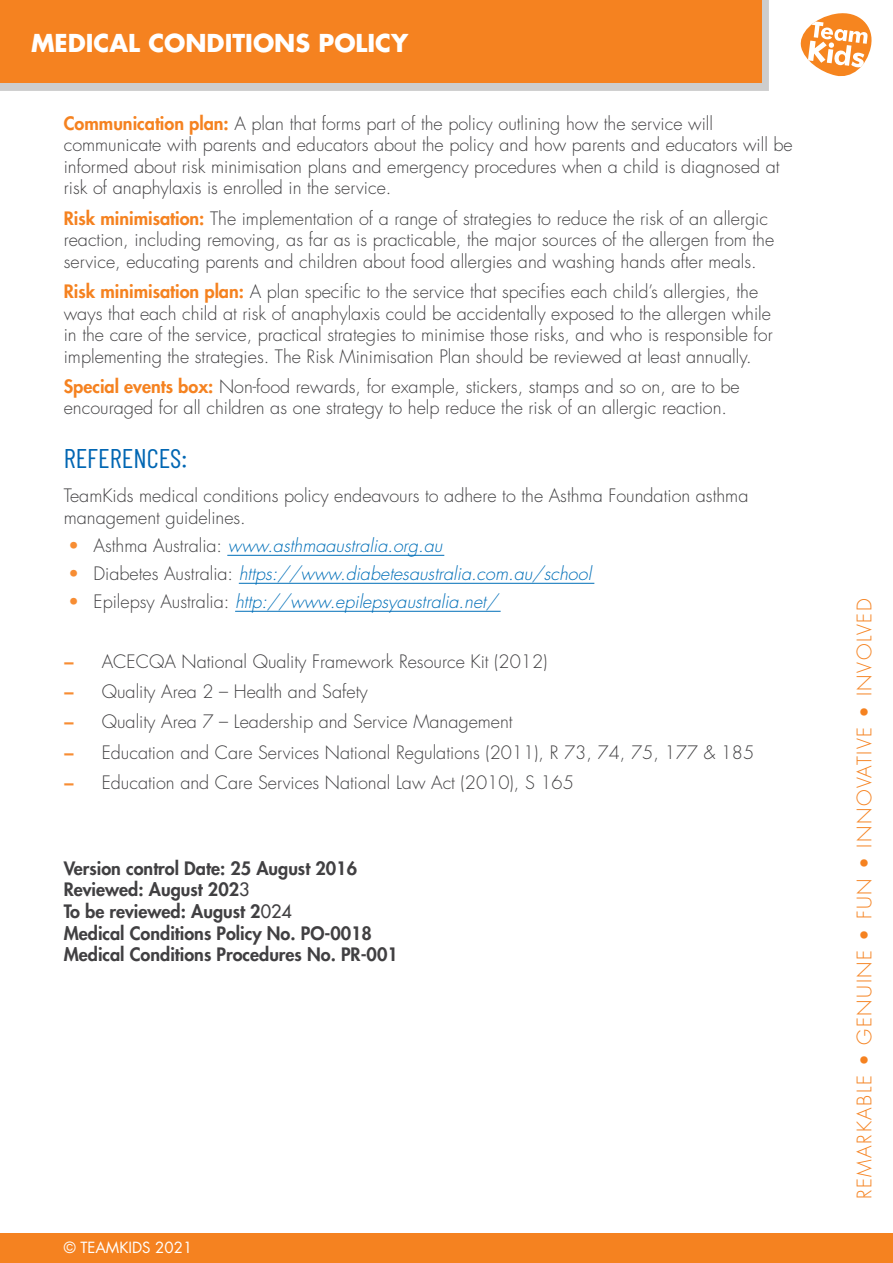
<style>
.page{position:relative;width:893px;height:1263px;background:#fff}
.page>*{position:absolute;margin:0;border:0;box-sizing:border-box;transform-origin:0 0}
.t1{font:27px "Barlow Condensed";color:#0066b3}
.t2{font:700 24px "Futura Std";color:#fff}
.t3{font:300 19.5px "Futura Std";letter-spacing:.08em;color:#f58220}
.t4{font:300 18px/21.6px "Futura Std";color:#414042}
.t5{font:italic 300 18px "Futura Std";color:#006fb8}
.t6{font:800 18px/21.6px "Futura Std";color:#414042}
.t7{font:800 18px "Futura Std";color:#f78d33}
.t8{font:15px "Futura Std";color:#fff}
.s1{font-weight:800;color:#f58220}
.s2{font-style:normal;color:#f78d33}
.s3{font-style:normal;color:#414042}
.s4{font-weight:500}
</style>
<div class="page">
<div style="left:0;top:0;width:769px;height:90px;background:#cdcdcd"></div>
<div style="left:0;top:0;width:761px;height:83px;background:#f58220"></div>
<svg style="left:801px;top:13px;width:70px;height:63px"></svg>
<div style="left:0;top:1233px;width:893px;height:30px;background:#f58220"></div>
<hr style="left:228px;top:555px;width:216px;height:1px;background:#006fb8">
<hr style="left:239px;top:583px;width:355px;height:1px;background:#006fb8">
<hr style="left:236px;top:611px;width:264px;height:1px;background:#006fb8">
<h2 class="t2" style="left:31px;top:29px;width:379px">MEDICAL CONDITIONS POLICY</h2>
<p class="t4" style="left:64px;top:114px;width:730px"><span class="s1">Communication plan:</span> A plan that forms part of the policy outlining how the service will communicate with parents and educators about the policy and how parents and educators will be informed about risk minimisation plans and emergency procedures when a child is diagnosed at risk of anaphylaxis is enrolled in the service.</p>
<p class="t4" style="left:64px;top:209px;width:712px"><span class="s1">Risk minimisation:</span> The implementation of a range of strategies to reduce the risk of an allergic reaction, including removing, as far as is practicable, the major sources of the allergen from the service, educating parents and children about food allergies and washing hands after meals.</p>
<p class="t4" style="left:64px;top:282px;width:710px"><span class="s1">Risk minimisation plan:</span> A plan specific to the service that specifies each child’s allergies, the ways that each child at risk of anaphylaxis could be accidentally exposed to the allergen while in the care of the service, practical strategies to minimise those risks, and who is responsible for implementing the strategies. The Risk Minimisation Plan should be reviewed at least annually.</p>
<p class="t4" style="left:64px;top:377px;width:677px"><span class="s1">Special events box:</span> Non-food rewards, for example, stickers, stamps and so on, are to be encouraged for all children as one strategy to help reduce the risk of an allergic reaction.</p>
<h1 class="t1" style="left:64px;top:443px;width:125px">REFERENCES:</h1>
<p class="t4" style="left:64px;top:486px;width:686px">TeamKids medical conditions policy endeavours to adhere to the Asthma Foundation asthma management guidelines.</p>
<p class="t5" style="left:68px;top:537px;width:379px"><span class="s2">•</span> <span class="s3">Asth m a Au stra l i a :</span> www.asthmaaustralia.org.au</p>
<p class="t5" style="left:68px;top:565px;width:528px"><span class="s2">•</span> <span class="s3">D i a b e te s A u s t ra l i a :</span> https://www.diabetesaustralia.com.au/school</p>
<p class="t5" style="left:68px;top:593px;width:434px"><span class="s2">•</span> <span class="s3">E p i l e p sy A u s t ra l i a :</span> http://www.epilepsyaustralia.net/</p>
<p class="t7" style="left:64px;top:653px;width:12px">−</p>
<p class="t4" style="left:102px;top:652px;width:447px">ACECQA National Quality Framework Resource Kit (2012)</p>
<p class="t7" style="left:64px;top:683px;width:12px">−</p>
<p class="t4" style="left:102px;top:682px;width:267px">Quality Area 2 – Health and Safety</p>
<p class="t7" style="left:64px;top:713px;width:12px">−</p>
<p class="t4" style="left:102px;top:712px;width:412px">Quality Area 7 – Leadership and Service Management</p>
<p class="t7" style="left:64px;top:743px;width:12px">−</p>
<p class="t4" style="left:102px;top:743px;width:654px">Education and Care Services National Regulations (2011), R 73, 74, 75, 177 &amp; 185</p>
<p class="t7" style="left:64px;top:773px;width:12px">−</p>
<p class="t4" style="left:102px;top:773px;width:474px">Education and Care Services National Law Act (2010), S 165</p>
<p class="t6" style="left:64px;top:858px;width:336px">Version control Date: 25 August 2016<br>Reviewed: August 202<span class="s4">3<br></span>To be reviewed: August 2<span class="s4">024<br></span>Medical Conditions Policy No. PO-0018<br>Medical Conditions Procedures No. PR-001</p>
<p class="t8" style="left:64px;top:1239px;width:130px">© TEAMKIDS 2021</p>
<p class="t3" style="left:855px;top:1199px;width:602px;rotate:-90deg">REMARKABLE • GENUINE • FUN • INNOVATIVE • INVOLVED</p>
</div>
